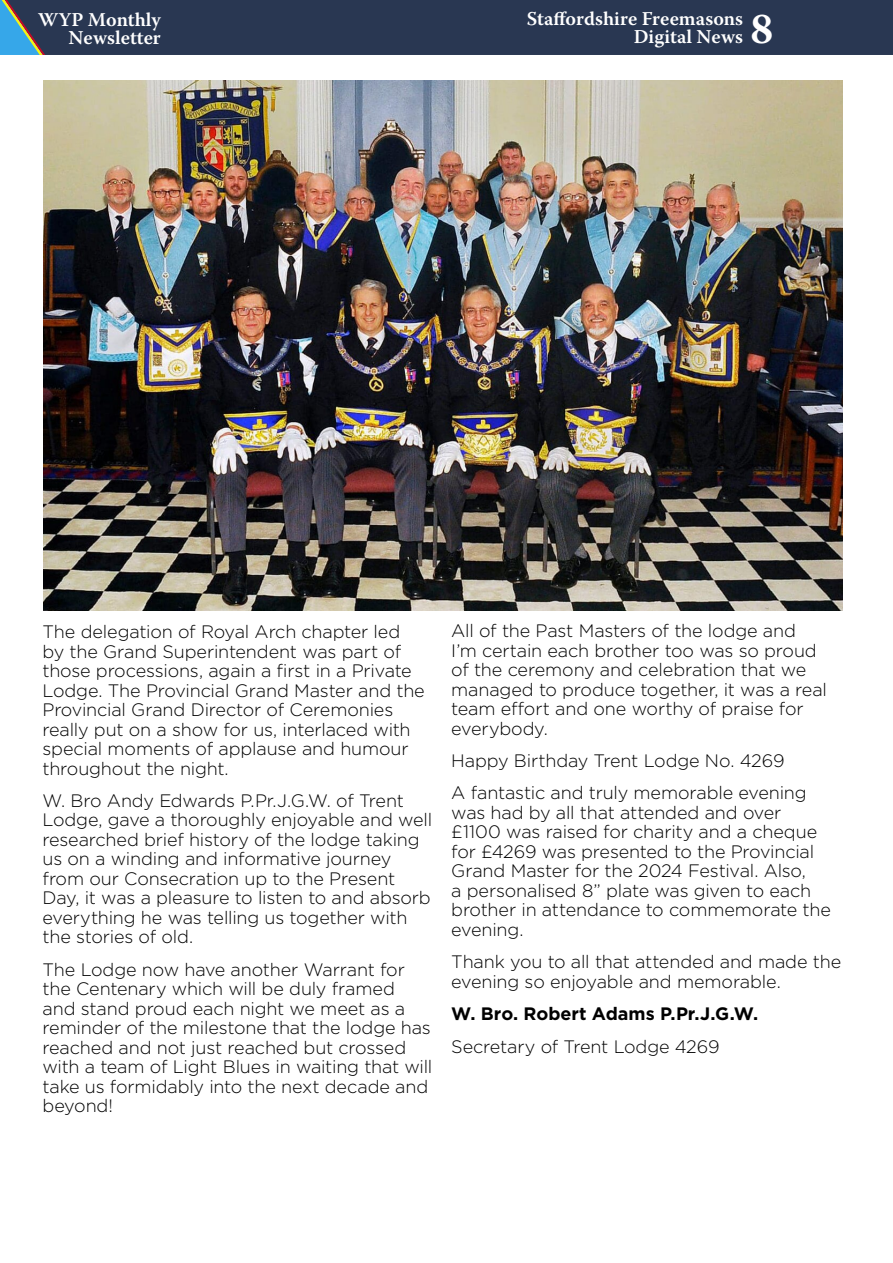
<style>
.page{position:relative;width:893px;height:1263px;background:#fff}
.page>*{position:absolute;margin:0;border:0;box-sizing:border-box;transform-origin:0 0}
.t1{font:700 43.5px "Warnock Pro";color:#fff}
.t2{font:600 19.5px/18px "Warnock Pro";color:#fff;text-align:right}
.t3{font:300 18px/19.5px "Gotham";letter-spacing:-.01em;color:#000}
.t4{font:700 18px "Gotham";color:#000}
</style>
<div class="page">
<div style="left:47px;top:0;width:846px;height:55px;background:#293752"></div>
<svg style="left:0;top:0;width:47px;height:55px;background:#43718f"></svg>
<img style="left:43px;top:81px;width:800px;height:529px">
<p class="t2" style="left:38px;top:10px;width:124px">WYP Monthly<br>Newsletter</p>
<p class="t2" style="left:527px;top:10px;width:218px">Staffordshire Freemasons<br>Digital News</p>
<h1 class="t1" style="left:750px;top:3px;width:25px">8</h1>
<p class="t3" style="left:43px;top:622px;width:384px">The delegation of Royal Arch chapter led by the Grand Superintendent was part of those processions, again a first in a Private Lodge. The Provincial Grand Master and the Provincial Grand Director of Ceremonies really put on a show for us, interlaced with special moments of applause and humour throughout the night.</p>
<p class="t3" style="left:43px;top:790px;width:391px">W. Bro Andy Edwards P.Pr.J.G.W. of Trent Lodge, gave a thoroughly enjoyable and well researched brief history of the lodge taking us on a winding and informative journey from our Consecration up to the Present Day, it was a pleasure to listen to and absorb everything he was telling us together with the stories of old.</p>
<p class="t3" style="left:43px;top:959px;width:391px">The Lodge now have another Warrant for the Centenary which will be duly framed and stand proud each night we meet as a reminder of the milestone that the lodge has reached and not just reached but crossed with a team of Light Blues in waiting that will take us formidably into the next decade and beyond!</p>
<p class="t3" style="left:451px;top:621px;width:377px">All of the Past Masters of the lodge and<br>I’m certain each brother too was so proud of the ceremony and celebration that we managed to produce together, it was a real team effort and one worthy of praise for everybody.</p>
<p class="t3" style="left:451px;top:744px;width:357px;line-height:32.2px">Happy Birthday Trent Lodge No. 4269<br>A fantastic and truly memorable evening</p>
<p class="t3" style="left:451px;top:802px;width:381px">was had by all that attended and over £1100 was raised for charity and a cheque for £4269 was presented to the Provincial Grand Master for the 2024 Festival. Also,<br>a personalised 8” plate was given to each brother in attendance to commemorate the evening.</p>
<p class="t3" style="left:451px;top:951px;width:391px">Thank you to all that attended and made the evening so enjoyable and memorable.</p>
<p class="t4" style="left:451px;top:1001px;width:308px">W. Bro. Robert Adams P.Pr.J.G.W.</p>
<p class="t3" style="left:451px;top:1036px;width:270px">Secretary of Trent Lodge 4269</p>
</div>
